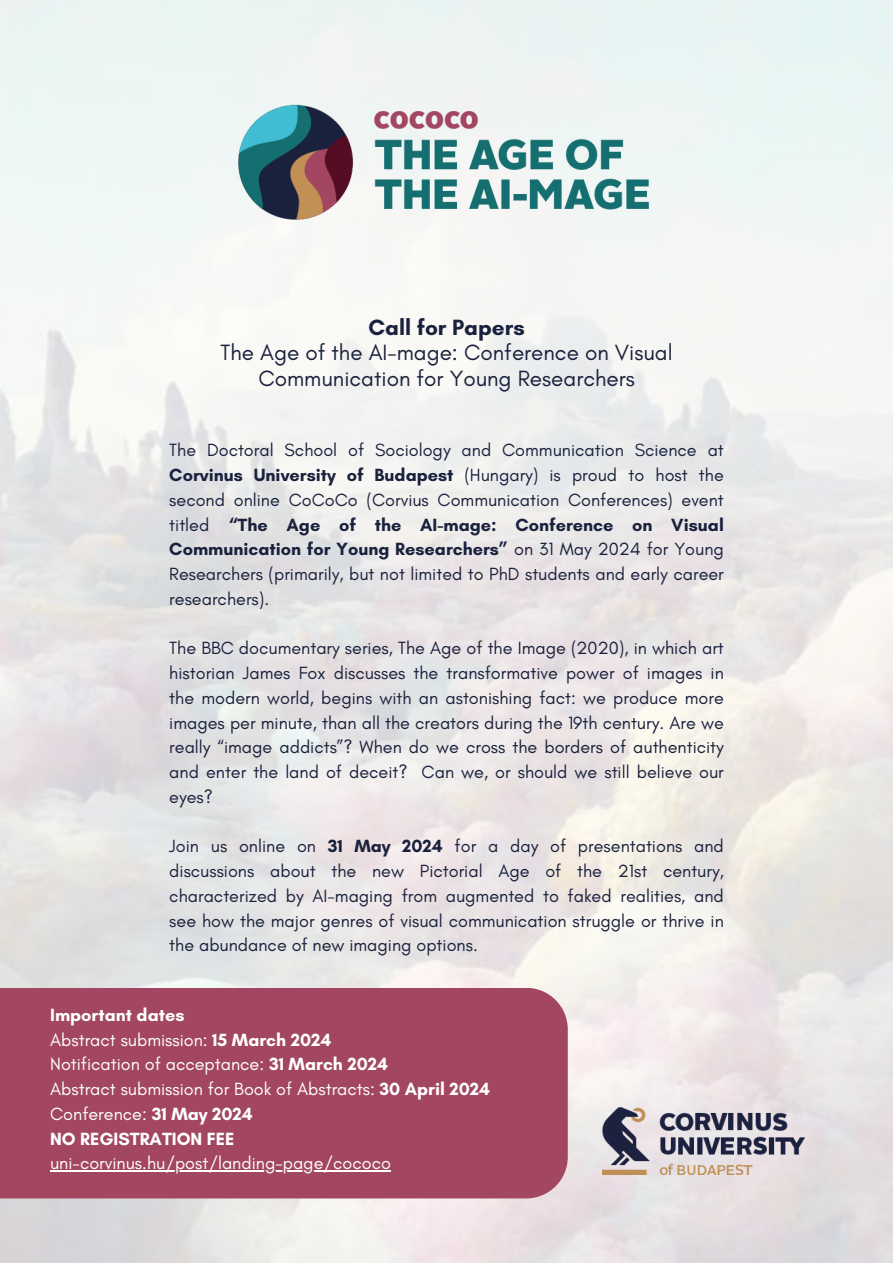
<style>
.page{position:relative;width:893px;height:1263px;background:#fff}
.page>*{position:absolute;margin:0;border:0;box-sizing:border-box;transform-origin:0 0}
.t1{font:22.5px/25.3px "Glacial Indifference";color:#1a213d;text-align:center}
.t2{font:18px/24.8px "Glacial Indifference";color:#1a213d;text-align:justify}
.t3{font:18px "Glacial Indifference";color:#fff}
.t4{font:700 18px "Glacial Indifference";color:#fff}
.s1{font-weight:700}
</style>
<div class="page">
<img style="left:0;top:0;width:893px;height:1263px">
<img style="left:186px;top:89px;width:520px;height:136px">
<img style="left:603px;top:1108px;width:201px;height:67px">
<div style="left:0;top:988px;width:568px;height:210px;background:#a24661"></div>
<hr style="left:50px;top:1170px;width:341px;height:2px;background:#fff">
<p class="t1" style="left:220px;top:314px;width:454px"><span class="s1">Call for Papers<br></span>The Age of the AI-mage: Conference on Visual<br>Communication for Young Researchers</p>
<p class="t2" style="left:169px;top:438px;width:556px">The Doctoral School of Sociology and Communication Science at <span class="s1">Corvinus University of Budapest</span> (Hungary) is proud to host the second online CoCoCo (Corvius Communication Conferences) event titled <span class="s1">“The Age of the AI-mage: Conference on Visual Communication for Young Researchers”</span> on 31 May 2024 for Young Researchers (primarily, but not limited to PhD students and early career researchers).</p>
<p class="t2" style="left:169px;top:636px;width:556px">The BBC documentary series, The Age of the Image (2020), in which art historian James Fox discusses the transformative power of images in the modern world, begins with an astonishing fact: we produce more images per minute, than all the creators during the 19th century. Are we really “image addicts”? When do we cross the borders of authenticity and enter the land of deceit? Can we, or should we still believe our eyes?</p>
<h1 class="t2" style="left:169px;top:834px;width:556px">Join us online on <span class="s1">31 May 2024</span> for a day of presentations and discussions about the new Pictorial Age of the 21st century, characterized by AI-maging from augmented to faked realities, and see how the major genres of visual communication struggle or thrive in the abundance of new imaging options.</h1>
<p class="t4" style="left:50px;top:1004px;width:136px">Important dates</p>
<p class="t3" style="left:50px;top:1028px;width:283px">Abstract submission: <span class="s1">15 March 2024</span></p>
<p class="t3" style="left:50px;top:1053px;width:339px">Notification of acceptance: <span class="s1">31 March 2024</span></p>
<p class="t3" style="left:50px;top:1078px;width:441px">Abstract submission for Book of Abstracts: <span class="s1">30 April 2024</span></p>
<p class="t3" style="left:50px;top:1103px;width:204px">Conference: <span class="s1">31 May 2024</span></p>
<p class="t4" style="left:50px;top:1127px;width:186px">NO REGISTRATION FEE</p>
<p class="t3" style="left:50px;top:1152px;width:342px">uni-corvinus.hu/post/landing-page/cococo</p>
</div>
